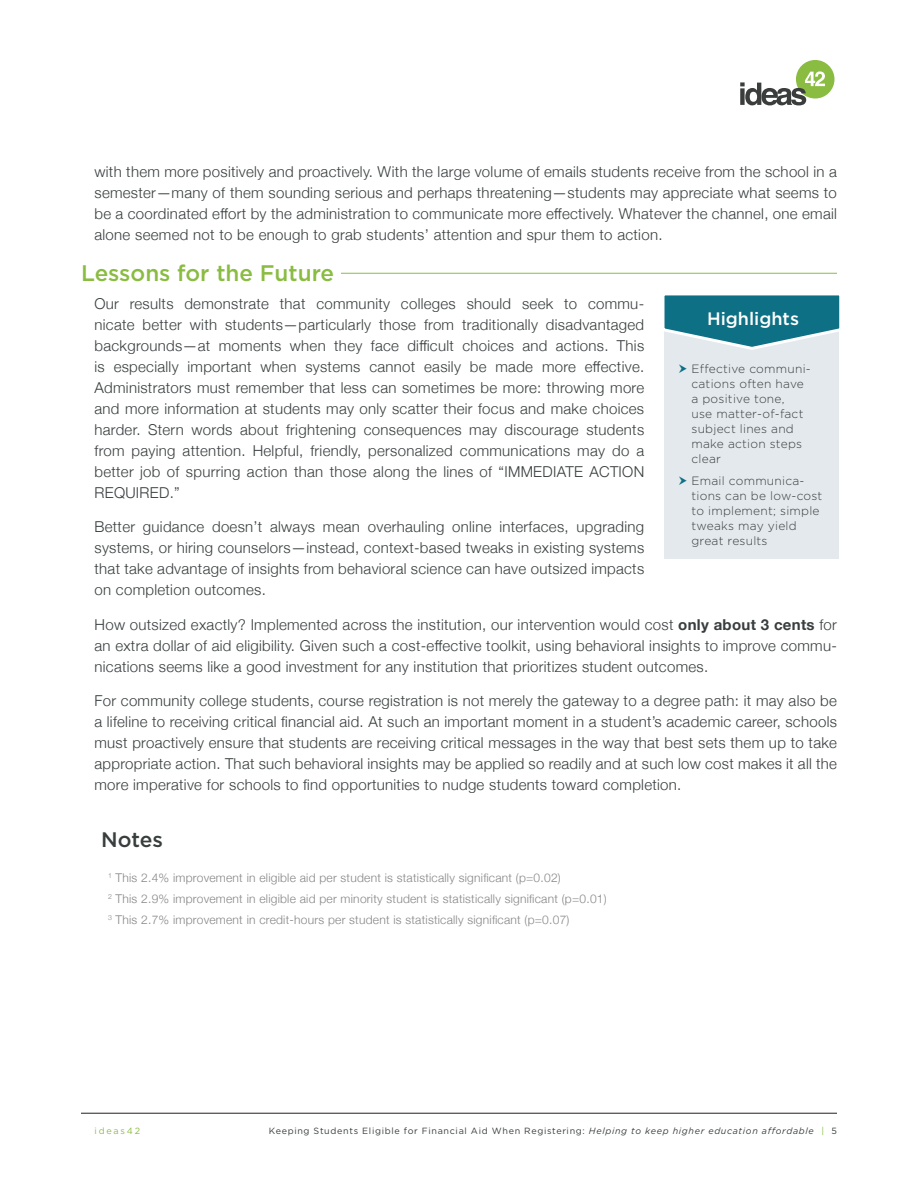
<style>
.page{position:relative;width:918px;height:1188px;background:#fff}
.page>*{position:absolute;margin:0;border:0;box-sizing:border-box;transform-origin:0 0}
.t1{font:500 22.5px "Gotham";color:#8abc42}
.t2{font:500 21px "Gotham";color:#383d3d}
.t3{font:500 18px "Gotham";color:#fff}
.t4{font:300 15px/21px "Helvetica Neue";letter-spacing:.02em;color:#383d3d;text-align:justify}
.t5{font:300 12px/21px "Helvetica Neue";letter-spacing:.02em;color:#878585}
.t6{font:300 12px/15px "Gotham";letter-spacing:.02em;color:#383d3d}
.t7{font:9px "Gotham";letter-spacing:.075em;color:#383d3d}
.t8{font:9px "Gotham";letter-spacing:.2em;color:#8abc42}
.s1{font-weight:700}
.s2{font-style:italic}
.s3{color:#8abc42}
</style>
<div class="page">
<hr style="left:81px;top:1113px;width:756px;height:1px;background:#231f20">
<div style="left:796px;top:60px;width:38px;height:39px;background:#8abc42;border-radius:50%"></div>
<svg style="left:740px;top:71px;width:87px;height:34px"></svg>
<hr style="left:341px;top:273px;width:496px;height:1px;background:#8abc42">
<div style="left:664px;top:295px;width:175px;height:264px;background:#e3e9ec"></div>
<svg style="left:664px;top:295px;width:176px;height:55px"></svg>
<p class="t4" style="left:94px;top:160px;width:744px">with them more positively and proactively. With the large volume of emails students receive from the school in a semester—many of them sounding serious and perhaps threatening—students may appreciate what seems to be a coordinated effort by the administration to communicate more effectively. Whatever the channel, one email alone seemed not to be enough to grab students’ attention and spur them to action.</p>
<h1 class="t1" style="left:81px;top:260px;width:255px">Lessons for the Future</h1>
<p class="t4" style="left:94px;top:292px;width:551px">Our results demonstrate that community colleges should seek to commu&shy;nicate better with students—particularly those from traditionally disadvantaged backgrounds—at moments when they face difficult choices and actions. This is especially important when systems cannot easily be made more effective.<br>Administrators must remember that less can sometimes be more: throwing more and more information at students may only scatter their focus and make choices harder. Stern words about frightening consequences may discourage students from paying attention. Helpful, friendly, personalized communications may do a better job of spurring action than those along the lines of “IMMEDIATE ACTION REQUIRED.”</p>
<p class="t4" style="left:94px;top:515px;width:551px">Better guidance doesn’t always mean overhauling online interfaces, upgrading systems, or hiring counselors—instead, context-based tweaks in existing systems that take advantage of insights from behavioral science can have outsized impacts on completion outcomes.</p>
<p class="t4" style="left:94px;top:613px;width:744px">How outsized exactly? Implemented across the institution, our intervention would cost <span class="s1">only about 3 cents</span> for an extra dollar of aid eligibility. Given such a cost-effective toolkit, using behavioral insights to improve commu&shy;nications seems like a good investment for any institution that prioritizes student outcomes.</p>
<p class="t4" style="left:94px;top:689px;width:744px">For community college students, course registration is not merely the gateway to a degree path: it may also be a lifeline to receiving critical financial aid. At such an important moment in a student’s academic career, schools must proactively ensure that students are receiving critical messages in the way that best sets them up to take appropriate action. That such behavioral insights may be applied so readily and at such low cost makes it all the more imperative for schools to find opportunities to nudge students toward completion.</p>
<h2 class="t2" style="left:101px;top:828px;width:63px">Notes</h2>
<p class="t5" style="left:108px;top:866px;width:500px"><sup>1</sup> This 2.4% improvement in eligible aid per student is statistically significant (p=0.02)<br><sup>2</sup> This 2.9% improvement in eligible aid per minority student is statistically significant (p=0.01)<br><sup>3</sup> This 2.7% improvement in credit-hours per student is statistically significant (p=0.07)</p>
<p class="t3" style="left:707px;top:308px;width:93px">Highlights</p>
<p class="t6" style="left:692px;top:361px;width:121px">Effective communi&shy;cations often have a positive tone,<br>use matter-of-fact subject lines and make action steps clear</p>
<p class="t6" style="left:692px;top:473px;width:132px">Email communica&shy;tions can be low-cost to implement; simple tweaks may yield great results</p>
<p class="t8" style="left:94px;top:1126px;width:47px">ideas42</p>
<p class="t7" style="left:269px;top:1126px;width:570px">Keeping Students Eligible for Financial Aid When Registering: <span class="s2">Helping to keep higher education affordable</span> <span class="s3">|</span> 5</p>
</div>
